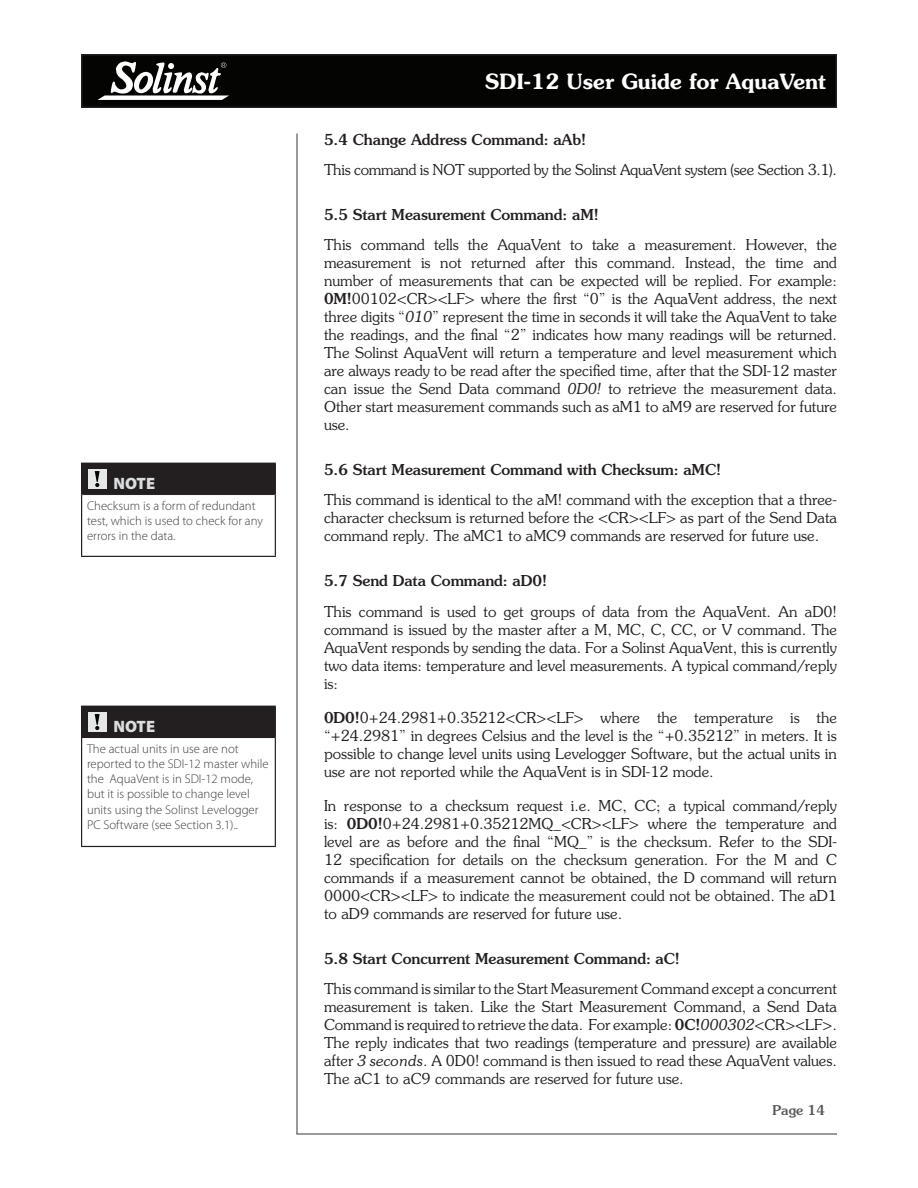
<style>
.page{position:relative;width:918px;height:1188px;background:#fff}
.page>*{position:absolute;margin:0;border:0;box-sizing:border-box;transform-origin:0 0}
.t1{font:600 21px "Souvenir Std";color:#fff}
.NOTE_Title{font:900 16.5px "Myriad Pro";color:#dcdddf}
.BODY_Text{font:300 15px/18px "Souvenir Std";color:#231f20;text-align:justify}
.BODY_Title_1_1{font:500 15px "Souvenir Std";color:#231f20}
.BODY_Text-2{font:300 15px "Souvenir Std";letter-spacing:-.02em;color:#231f20}
.t2{font:500 13.5px "Souvenir Std";color:#57585a}
.NOTE_Body_Text{font:300 12.75px/15.3px "Myriad Pro";color:#3e3e3f}
.s1{font-weight:500}
.s2{font-style:italic}
</style>
<div class="page">
<div style="left:82px;top:55px;width:754px;height:52px;background:#040503"></div>
<div style="left:81px;top:54px;width:756px;height:54px;border:2px solid #231f20"></div>
<svg style="left:97px;top:61px;width:132px;height:39px"></svg>
<hr style="left:296px;top:134px;width:2px;height:1000px;background:#57585a">
<hr style="left:296px;top:1133px;width:541px;height:2px;background:#57585a">
<div style="left:82px;top:463px;width:193px;height:32px;background:#231f20"></div>
<hr style="left:81px;top:495px;width:1px;height:61px;background:#231f20">
<hr style="left:275px;top:495px;width:1px;height:61px;background:#231f20">
<hr style="left:81px;top:556px;width:195px;height:1px;background:#231f20">
<hr style="left:81px;top:463px;width:195px;height:1px;background:#231f20">
<hr style="left:81px;top:464px;width:1px;height:31px;background:#231f20">
<hr style="left:275px;top:464px;width:1px;height:31px;background:#231f20">
<div style="left:88px;top:469px;width:19px;height:20px;background:#e6e7e9"></div>
<svg style="left:95px;top:471px;width:5px;height:16px"></svg>
<div style="left:82px;top:706px;width:193px;height:32px;background:#231f20"></div>
<hr style="left:81px;top:738px;width:1px;height:108px;background:#231f20">
<hr style="left:275px;top:738px;width:1px;height:108px;background:#231f20">
<hr style="left:81px;top:846px;width:195px;height:1px;background:#231f20">
<hr style="left:81px;top:706px;width:195px;height:1px;background:#231f20">
<hr style="left:81px;top:707px;width:1px;height:31px;background:#231f20">
<hr style="left:275px;top:707px;width:1px;height:31px;background:#231f20">
<div style="left:88px;top:712px;width:19px;height:20px;background:#e6e7e9"></div>
<svg style="left:95px;top:714px;width:5px;height:16px"></svg>
<p class="NOTE_Title" style="left:113px;top:474px;width:43px">NOTE</p>
<p class="NOTE_Body_Text" style="left:87px;top:498px;width:178px">Checksum is a form of redundant test, which is used to check for any errors in the data.</p>
<p class="NOTE_Title" style="left:113px;top:717px;width:43px">NOTE</p>
<p class="NOTE_Body_Text" style="left:87px;top:741px;width:183px">The actual units in use are not reported to the SDI-12 master while the AquaVent is in SDI-12 mode, but it is possible to change level units using the Solinst Levelogger<br>PC Software (see Section 3.1)..</p>
<h1 class="t1" style="left:485px;top:68px;width:342px">SDI-12 User Guide for AquaVent</h1>
<p class="BODY_Title_1_1" style="left:324px;top:130px;width:264px">5.4 Change Address Command: aAb!</p>
<p class="BODY_Text-2" style="left:324px;top:161px;width:515px">This command is NOT supported by the Solinst AquaVent system (see Section 3.1).</p>
<p class="BODY_Title_1_1" style="left:324px;top:206px;width:276px">5.5 Start Measurement Command: aM!</p>
<p class="BODY_Text" style="left:324px;top:236px;width:515px">This command tells the AquaVent to take a measurement. However, the measurement is not returned after this command. Instead, the time and number of measurements that can be expected will be replied. For example:<br><span class="s1">0M!</span>00102&lt;CR&gt;&lt;LF&gt; where the first “0” is the AquaVent address, the next three digits “<span class="s2">010</span>” represent the time in seconds it will take the AquaVent to take the readings, and the final “2” indicates how many readings will be returned.<br>The Solinst AquaVent will return a temperature and level measurement which are always ready to be read after the specified time, after that the SDI-12 master can issue the Send Data command <span class="s2">0D0!</span> to retrieve the measurement data.<br>Other start measurement commands such as aM1 to aM9 are reserved for future use.</p>
<p class="BODY_Title_1_1" style="left:324px;top:461px;width:399px">5.6 Start Measurement Command with Checksum: aMC!</p>
<p class="BODY_Text" style="left:324px;top:491px;width:515px">This command is identical to the aM! command with the exception that a three&shy;character checksum is returned before the &lt;CR&gt;&lt;LF&gt; as part of the Send Data command reply. The aMC1 to aMC9 commands are reserved for future use.</p>
<p class="BODY_Title_1_1" style="left:324px;top:572px;width:225px">5.7 Send Data Command: aD0!</p>
<p class="BODY_Text" style="left:324px;top:602px;width:515px">This command is used to get groups of data from the AquaVent. An aD0! command is issued by the master after a M, MC, C, CC, or V command. The AquaVent responds by sending the data. For a Solinst AquaVent, this is currently two data items: temperature and level measurements. A typical command/reply is:</p>
<p class="BODY_Text" style="left:324px;top:708px;width:514px"><span class="s1">0D0!</span>0+24.2981+0.35212&lt;CR&gt;&lt;LF&gt; where the temperature is the “+24.2981” in degrees Celsius and the level is the “+0.35212” in meters. It is possible to change level units using Levelogger Software, but the actual units in use are not reported while the AquaVent is in SDI-12 mode.</p>
<p class="BODY_Text" style="left:324px;top:797px;width:515px">In response to a checksum request i.e. MC, CC; a typical command/reply is: <span class="s1">0D0!</span>0+24.2981+0.35212MQ_&lt;CR&gt;&lt;LF&gt; where the temperature and level are as before and the final “MQ_” is the checksum. Refer to the SDI-12 specification for details on the checksum generation. For the M and C commands if a measurement cannot be obtained, the D command will return 0000&lt;CR&gt;&lt;LF&gt; to indicate the measurement could not be obtained. The aD1 to aD9 commands are reserved for future use.</p>
<p class="BODY_Title_1_1" style="left:324px;top:949px;width:357px">5.8 Start Concurrent Measurement Command: aC!</p>
<p class="BODY_Text" style="left:324px;top:980px;width:515px">This command is similar to the Start Measurement Command except a concurrent measurement is taken. Like the Start Measurement Command, a Send Data Command is required to retrieve the data. For example: <span class="s1">0C!</span><span class="s2">000302</span>&lt;CR&gt;&lt;LF&gt;.<br>The reply indicates that two readings (temperature and pressure) are available after <span class="s2">3 seconds</span>. A 0D0! command is then issued to read these AquaVent values.<br>The aC1 to aC9 commands are reserved for future use.</p>
<p class="t2" style="left:772px;top:1102px;width:54px">Page 14</p>
</div>
